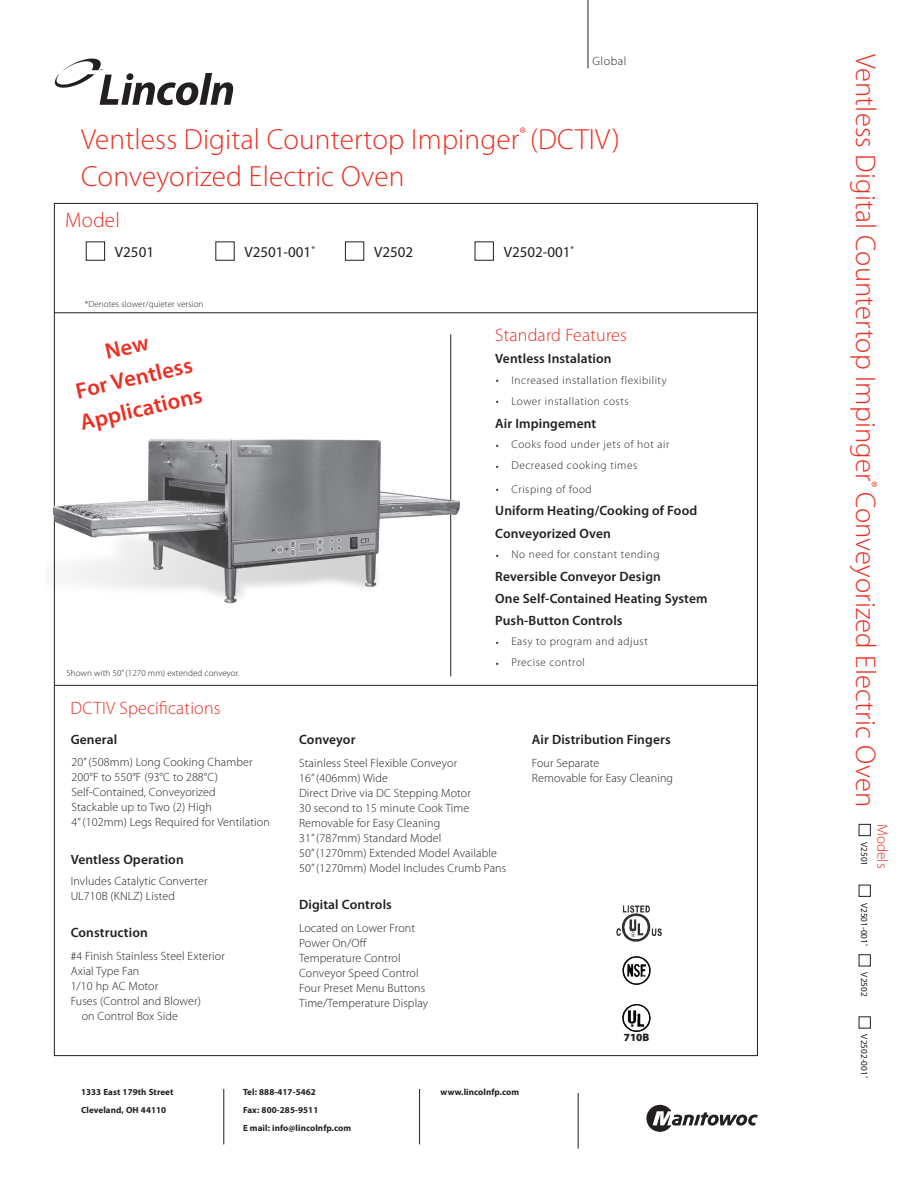
<style>
.page{position:relative;width:918px;height:1188px;background:#fff}
.page>*{position:absolute;margin:0;border:0;box-sizing:border-box;transform-origin:0 0}
.t1{font:300 29.25px "Myriad Pro";letter-spacing:.005em;color:#ee2e22}
.t2{font:300 28.5px "Myriad Pro";letter-spacing:.005em;color:#ee2e22}
.t3{font:600 22.5px "Myriad Pro";color:#ee2e22}
.t4{font:300 21px "Myriad Pro";letter-spacing:.01em;color:#ee2e22}
.t5{font:300 18px "Myriad Pro";letter-spacing:.01em;color:#ee2e22}
.t6{font:15px "Myriad Pro";color:#231f20}
.t7{font:300 15px "Myriad Pro";letter-spacing:.01em;color:#ee2e22}
.t8{font:600 13.5px "Myriad Pro";letter-spacing:.01em;color:#231f20}
.t9{font:300 12px/15px "Myriad Pro";letter-spacing:.01em;color:#231f20}
.t10{font:300 11.25px "Myriad Pro";letter-spacing:.05em;color:#231f20}
.t11{font:900 10.95px "Myriad Pro";color:#231f20}
.t12{font:9.3px "Myriad Pro";color:#231f20}
.t13{font:700 9px "Myriad Pro";letter-spacing:.01em;color:#231f20}
.t14{font:300 9px "Myriad Pro";letter-spacing:.01em;color:#231f20}
</style>
<div class="page">
<svg style="left:646px;top:1105px;width:112px;height:27px"></svg>
<svg style="left:54px;top:58px;width:179px;height:47px"></svg>
<hr style="left:54px;top:312px;width:703px;height:1px;background:#231f20">
<hr style="left:55px;top:685px;width:702px;height:1px;background:#231f20">
<hr style="left:578px;top:1093px;width:1px;height:56px;background:#231f20">
<hr style="left:223px;top:1089px;width:1px;height:55px;background:#231f20">
<hr style="left:419px;top:1089px;width:1px;height:55px;background:#231f20">
<hr style="left:450px;top:334px;width:1px;height:342px;background:#231f20">
<img style="left:52px;top:426px;width:408px;height:187px">
<hr style="left:588px;top:0;width:1px;height:68px;background:#231f20">
<div style="left:86px;top:242px;width:19px;height:19px;border:1px solid #231f20"></div>
<div style="left:345px;top:242px;width:19px;height:19px;border:1px solid #231f20"></div>
<div style="left:475px;top:242px;width:19px;height:19px;border:1px solid #231f20"></div>
<img style="left:616px;top:905px;width:46px;height:36px">
<img style="left:618px;top:952px;width:37px;height:37px;border-radius:19px">
<img style="left:622px;top:1004px;width:29px;height:28px">
<div style="left:859px;top:824px;width:12px;height:12px;border:1px solid #231f20"></div>
<div style="left:859px;top:885px;width:12px;height:12px;border:1px solid #231f20"></div>
<div style="left:859px;top:955px;width:12px;height:11px;border:1px solid #231f20"></div>
<div style="left:859px;top:1017px;width:12px;height:11px;border:1px solid #231f20"></div>
<p class="t9" style="left:592px;top:54px;width:36px">Global</p>
<p class="t1" style="left:81px;top:123px;width:541px">Ventless Digital Countertop Impinger<sup>®</sup> (DCTIV)</p>
<p class="t1" style="left:81px;top:161px;width:325px">Conveyorized Electric Oven</p>
<p class="t4" style="left:65px;top:208px;width:56px">Model</p>
<p class="t6" style="left:115px;top:243px;width:41px">V2501</p>
<p class="t6" style="left:245px;top:243px;width:72px">V2501-001<sup>*</sup></p>
<p class="t6" style="left:374px;top:243px;width:41px">V2502</p>
<p class="t6" style="left:504px;top:243px;width:72px">V2502-001<sup>*</sup></p>
<p class="t14" style="left:85px;top:299px;width:120px">*Denotes slower/quieter version</p>
<p class="t3" style="left:73px;top:379px;width:120px;rotate:-13deg">For Ventless</p>
<p class="t3" style="left:78px;top:410px;width:126px;rotate:-13deg">Applications</p>
<p class="t14" style="left:67px;top:668px;width:175px">Shown with 50” (1270 mm) extended conveyor.</p>
<p class="t5" style="left:71px;top:698px;width:152px">DCTIV Specifications</p>
<p class="t8" style="left:71px;top:732px;width:48px">General</p>
<p class="t9" style="left:71px;top:755px;width:183px">20” (508mm) Long Cooking Chamber</p>
<p class="t9" style="left:71px;top:770px;width:148px">200°F to 550°F (93°C to 288°C)</p>
<p class="t9" style="left:71px;top:785px;width:146px">Self-Contained, Conveyorized</p>
<p class="t9" style="left:71px;top:800px;width:142px">Stackable up to Two (2) High</p>
<p class="t9" style="left:71px;top:815px;width:200px">4” (102mm) Legs Required for Ventilation</p>
<p class="t8" style="left:71px;top:852px;width:115px">Ventless Operation</p>
<p class="t9" style="left:71px;top:874px;width:138px">Invludes Catalytic Converter</p>
<p class="t9" style="left:71px;top:889px;width:106px">UL710B (KNLZ) Listed</p>
<p class="t8" style="left:71px;top:925px;width:79px">Construction</p>
<p class="t9" style="left:71px;top:948px;width:156px">#4 Finish Stainless Steel Exterior</p>
<p class="t9" style="left:71px;top:963px;width:70px">Axial Type Fan</p>
<p class="t9" style="left:71px;top:978px;width:89px">1/10 hp AC Motor</p>
<p class="t9" style="left:82px;top:993px;width:121px;text-indent:-11px">Fuses (Control and Blower) on Control Box Side</p>
<p class="t5" style="left:495px;top:325px;width:133px">Standard Features</p>
<p class="t8" style="left:495px;top:351px;width:118px">Ventless Instalation</p>
<p class="t9" style="left:496px;top:373px;width:4px">•</p>
<p class="t10" style="left:511px;top:374px;width:157px">Increased installation flexibility</p>
<p class="t9" style="left:496px;top:394px;width:4px">•</p>
<p class="t10" style="left:511px;top:395px;width:119px">Lower installation costs</p>
<p class="t8" style="left:495px;top:416px;width:103px">Air Impingement</p>
<p class="t9" style="left:496px;top:437px;width:4px">•</p>
<p class="t10" style="left:511px;top:438px;width:159px">Cooks food under jets of hot air</p>
<p class="t9" style="left:496px;top:458px;width:4px">•</p>
<p class="t10" style="left:511px;top:459px;width:127px">Decreased cooking times</p>
<p class="t9" style="left:496px;top:482px;width:4px">•</p>
<p class="t10" style="left:511px;top:483px;width:82px">Crisping of food</p>
<p class="t8" style="left:495px;top:503px;width:204px">Uniform Heating/Cooking of Food</p>
<p class="t8" style="left:495px;top:526px;width:117px">Conveyorized Oven</p>
<p class="t9" style="left:496px;top:547px;width:4px">•</p>
<p class="t10" style="left:511px;top:548px;width:150px">No need for constant tending</p>
<p class="t8" style="left:495px;top:569px;width:167px">Reversible Conveyor Design</p>
<p class="t8" style="left:495px;top:591px;width:214px">One Self-Contained Heating System</p>
<p class="t8" style="left:495px;top:613px;width:129px">Push-Button Controls</p>
<p class="t9" style="left:496px;top:635px;width:4px">•</p>
<p class="t10" style="left:511px;top:635px;width:138px">Easy to program and adjust</p>
<p class="t9" style="left:496px;top:656px;width:4px">•</p>
<p class="t10" style="left:511px;top:656px;width:75px">Precise control</p>
<p class="t8" style="left:299px;top:732px;width:58px">Conveyor</p>
<p class="t9" style="left:299px;top:756px;width:160px">Stainless Steel Flexible Conveyor</p>
<p class="t9" style="left:299px;top:771px;width:90px">16” (406mm) Wide</p>
<p class="t9" style="left:299px;top:786px;width:173px">Direct Drive via DC Stepping Motor</p>
<p class="t9" style="left:299px;top:801px;width:172px">30 second to 15 minute Cook Time</p>
<p class="t9" style="left:299px;top:816px;width:143px">Removable for Easy Cleaning</p>
<p class="t9" style="left:299px;top:831px;width:144px">31” (787mm) Standard Model</p>
<p class="t9" style="left:299px;top:846px;width:199px">50” (1270mm) Extended Model Available</p>
<p class="t9" style="left:299px;top:861px;width:209px">50” (1270mm) Model Includes Crumb Pans</p>
<p class="t8" style="left:299px;top:897px;width:94px">Digital Controls</p>
<p class="t9" style="left:299px;top:920px;width:118px">Located on Lower Front</p>
<p class="t9" style="left:299px;top:935px;width:69px">Power On/Off</p>
<p class="t9" style="left:299px;top:950px;width:103px">Temperature Control</p>
<p class="t9" style="left:299px;top:965px;width:121px">Conveyor Speed Control</p>
<p class="t9" style="left:299px;top:980px;width:128px">Four Preset Menu Buttons</p>
<p class="t9" style="left:299px;top:995px;width:131px">Time/Temperature Display</p>
<p class="t8" style="left:532px;top:732px;width:140px">Air Distribution Fingers</p>
<p class="t9" style="left:532px;top:756px;width:69px">Four Separate</p>
<p class="t9" style="left:532px;top:771px;width:143px">Removable for Easy Cleaning</p>
<p class="t11" style="left:624px;top:1031px;width:27px">710B</p>
<p class="t13" style="left:81px;top:1087px;width:94px">1333 East 179th Street</p>
<p class="t13" style="left:81px;top:1105px;width:87px">Cleveland, OH 44110</p>
<p class="t13" style="left:243px;top:1087px;width:74px">Tel: 888-417-5462</p>
<p class="t13" style="left:243px;top:1105px;width:77px">Fax: 800-285-9511</p>
<p class="t13" style="left:243px;top:1123px;width:110px">E mail: info@lincolnfp.com</p>
<p class="t13" style="left:441px;top:1087px;width:80px">www.lincolnfp.com</p>
<p class="t2" style="left:881px;top:54px;width:754px;rotate:90deg">Ventless Digital Countertop Impinger<sup>®</sup> Conveyorized Electric Oven</p>
<p class="t12" style="left:869px;top:842px;width:26px;rotate:90deg">V2501</p>
<p class="t12" style="left:869px;top:903px;width:45px;rotate:90deg">V2501-001<sup>*</sup></p>
<p class="t12" style="left:869px;top:972px;width:26px;rotate:90deg">V2502</p>
<p class="t12" style="left:869px;top:1034px;width:45px;rotate:90deg">V2502-001<sup>*</sup></p>
<p class="t7" style="left:891px;top:824px;width:46px;rotate:90deg">Models</p>
</div>
